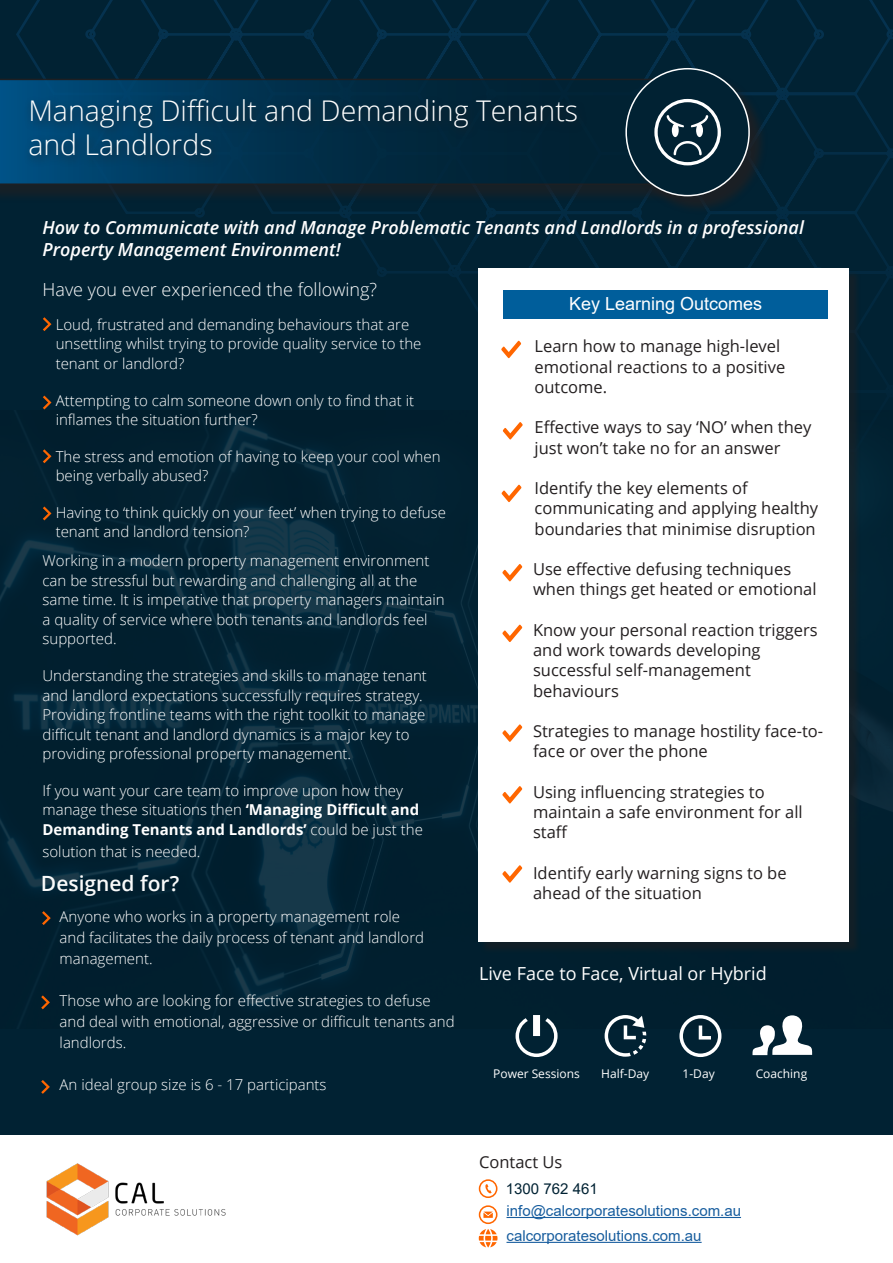
<style>
.page{position:relative;width:893px;height:1263px;background:#fff}
.page>*{position:absolute;margin:0;border:0;box-sizing:border-box;transform-origin:0 0}
.t1{font:300 28.5px/34.2px "Open Sans";color:#fff}
.t2{font:600 21px "Open Sans";color:#f9fafa}
.t3{font:italic 600 18px/21.6px "Open Sans";color:#fff}
.t4{font:300 18px "Open Sans";color:#fff}
.t5{font:18px "Open Sans";color:#fff}
.t6{font:18px "Arial";color:#fff}
.t7{font:16.5px/20.2px "Open Sans";color:#231f20}
.t8{font:300 15px/19.5px "Open Sans";color:#fff}
.t9{font:15px/24.9px "Arial";color:#175d9e}
.t10{font:15px "Arial";color:#012233}
.t11{font:12px "Open Sans";color:#fff}
.s1{font-weight:700}
</style>
<div class="page">
<div style="left:0;top:0;width:893px;height:1135px;background:#012233"></div>
<img style="left:0;top:411px;width:893px;height:617px">
<div style="left:16px;top:0;width:877px;height:511px;background:#012233"></div>
<div style="left:0;top:81px;width:690px;height:123px;background:#231f20;opacity:.75"></div>
<svg style="left:0;top:79px;width:628px;height:106px"></svg>
<div style="left:628px;top:70px;width:140px;height:145px;background:#231f20;opacity:.75"></div>
<div style="left:626px;top:69px;width:123px;height:127px;background:#012233;border-radius:50%"></div>
<div style="left:23px;top:94px;width:564px;height:73px;background:#231f20;opacity:.75"></div>
<svg style="left:479px;top:1179px;width:18px;height:19px"></svg>
<svg style="left:478px;top:1205px;width:264px;height:43px"></svg>
<div style="left:480px;top:270px;width:381px;height:684px;background:#0e1f2a"></div>
<div style="left:478px;top:268px;width:371px;height:674px;background:#fff"></div>
<div style="left:504px;top:290px;width:324px;height:28px;background:#005e9b"></div>
<svg style="left:501px;top:341px;width:20px;height:17px"></svg>
<svg style="left:503px;top:422px;width:20px;height:18px"></svg>
<svg style="left:501px;top:485px;width:20px;height:17px"></svg>
<svg style="left:502px;top:624px;width:20px;height:18px"></svg>
<svg style="left:502px;top:724px;width:20px;height:18px"></svg>
<svg style="left:502px;top:564px;width:20px;height:17px"></svg>
<svg style="left:502px;top:865px;width:20px;height:18px"></svg>
<img style="left:46px;top:1163px;width:180px;height:73px">
<svg style="left:41px;top:995px;width:9px;height:14px"></svg>
<svg style="left:43px;top:317px;width:8px;height:14px"></svg>
<svg style="left:43px;top:396px;width:8px;height:13px"></svg>
<svg style="left:43px;top:449px;width:8px;height:14px"></svg>
<svg style="left:43px;top:506px;width:8px;height:14px"></svg>
<svg style="left:42px;top:911px;width:9px;height:14px"></svg>
<svg style="left:654px;top:99px;width:67px;height:66px"></svg>
<svg style="left:752px;top:1015px;width:60px;height:40px"></svg>
<svg style="left:679px;top:1015px;width:42px;height:42px"></svg>
<svg style="left:515px;top:1015px;width:43px;height:42px"></svg>
<svg style="left:605px;top:1015px;width:41px;height:42px"></svg>
<svg style="left:41px;top:1080px;width:9px;height:14px"></svg>
<svg style="left:502px;top:786px;width:20px;height:18px"></svg>
<h1 class="t1" style="left:28px;top:92px;width:551px">Managing Difficult and Demanding Tenants and Landlords</h1>
<p class="t3" style="left:43px;top:219px;width:763px">How to Communicate with and Manage Problematic Tenants and Landlords in a professional<br>Property Management Environment!</p>
<p class="t4" style="left:43px;top:277px;width:336px">Have you ever experienced the following?</p>
<p class="t8" style="left:56px;top:314px;width:367px">Loud, frustrated and demanding behaviours that are unsettling whilst trying to provide quality service to the tenant or landlord?</p>
<p class="t8" style="left:56px;top:390px;width:360px">Attempting to calm someone down only to find that it inflames the situation further?</p>
<p class="t8" style="left:56px;top:446px;width:386px">The stress and emotion of having to keep your cool when being verbally abused?</p>
<p class="t8" style="left:56px;top:502px;width:392px">Having to ‘think quickly on your feet’ when trying to defuse tenant and landlord tension?</p>
<p class="t8" style="left:43px;top:551px;width:404px">Working in a modern property management environment can be stressful but rewarding and challenging all at the same time. It is imperative that property managers maintain a quality of service where both tenants and landlords feel supported.</p>
<p class="t8" style="left:43px;top:665px;width:386px">Understanding the strategies and skills to manage tenant and landlord expectations successfully requires strategy.<br>Providing frontline teams with the right toolkit to manage difficult tenant and landlord dynamics is a major key to providing professional property management.</p>
<p class="t8" style="left:43px;top:780px;width:382px">If you want your care team to improve upon how they manage these situations then <span class="s1">‘Managing Difficult and<br>Demanding Tenants and Landlords’</span> could be just the</p>
<p class="t8" style="left:43px;top:841px;width:159px">solution that is needed.</p>
<h2 class="t2" style="left:41px;top:875px;width:140px">Designed for?</h2>
<p class="t8" style="left:60px;top:906px;width:366px;line-height:21px">Anyone who works in a property management role and facilitates the daily process of tenant and landlord management.</p>
<p class="t8" style="left:60px;top:990px;width:396px;line-height:21px">Those who are looking for effective strategies to defuse and deal with emotional, aggressive or difficult tenants and landlords.</p>
<p class="t8" style="left:60px;top:1075px;width:269px">An ideal group size is 6 - 17 participants</p>
<p class="t6" style="left:569px;top:297px;width:195px">Key Learning Outcomes</p>
<p class="t7" style="left:535px;top:338px;width:252px">Learn how to manage high-level emotional reactions to a positive outcome.</p>
<p class="t7" style="left:535px;top:417px;width:278px">Effective ways to say ‘NO’ when they just won’t take no for an answer</p>
<p class="t7" style="left:535px;top:478px;width:285px">Identify the key elements of communicating and applying healthy boundaries that minimise disruption</p>
<p class="t7" style="left:533px;top:559px;width:285px">Use effective defusing techniques when things get heated or emotional</p>
<p class="t7" style="left:533px;top:621px;width:286px">Know your personal reaction triggers and work towards developing successful self-management behaviours</p>
<p class="t7" style="left:533px;top:721px;width:292px">Strategies to manage hostility face-to&shy;face or over the phone</p>
<p class="t7" style="left:533px;top:781px;width:271px">Using influencing strategies to maintain a safe environment for all staff</p>
<p class="t7" style="left:533px;top:862px;width:255px">Identify early warning signs to be ahead of the situation</p>
<p class="t5" style="left:479px;top:966px;width:289px">Live Face to Face, Virtual or Hybrid</p>
<p class="t11" style="left:493px;top:1069px;width:88px">Power Sessions</p>
<p class="t11" style="left:601px;top:1065px;width:49px">Half-Day</p>
<p class="t11" style="left:682px;top:1066px;width:34px">1-Day</p>
<p class="t11" style="left:756px;top:1069px;width:53px">Coaching</p>
<p class="t7" style="left:479px;top:1153px;width:85px">Contact Us</p>
<p class="t10" style="left:506px;top:1183px;width:93px">1300 762 461</p>
<p class="t9" style="left:506px;top:1199px;width:236px">info@calcorporatesolutions.com.au calcorporatesolutions.com.au</p>
</div>
